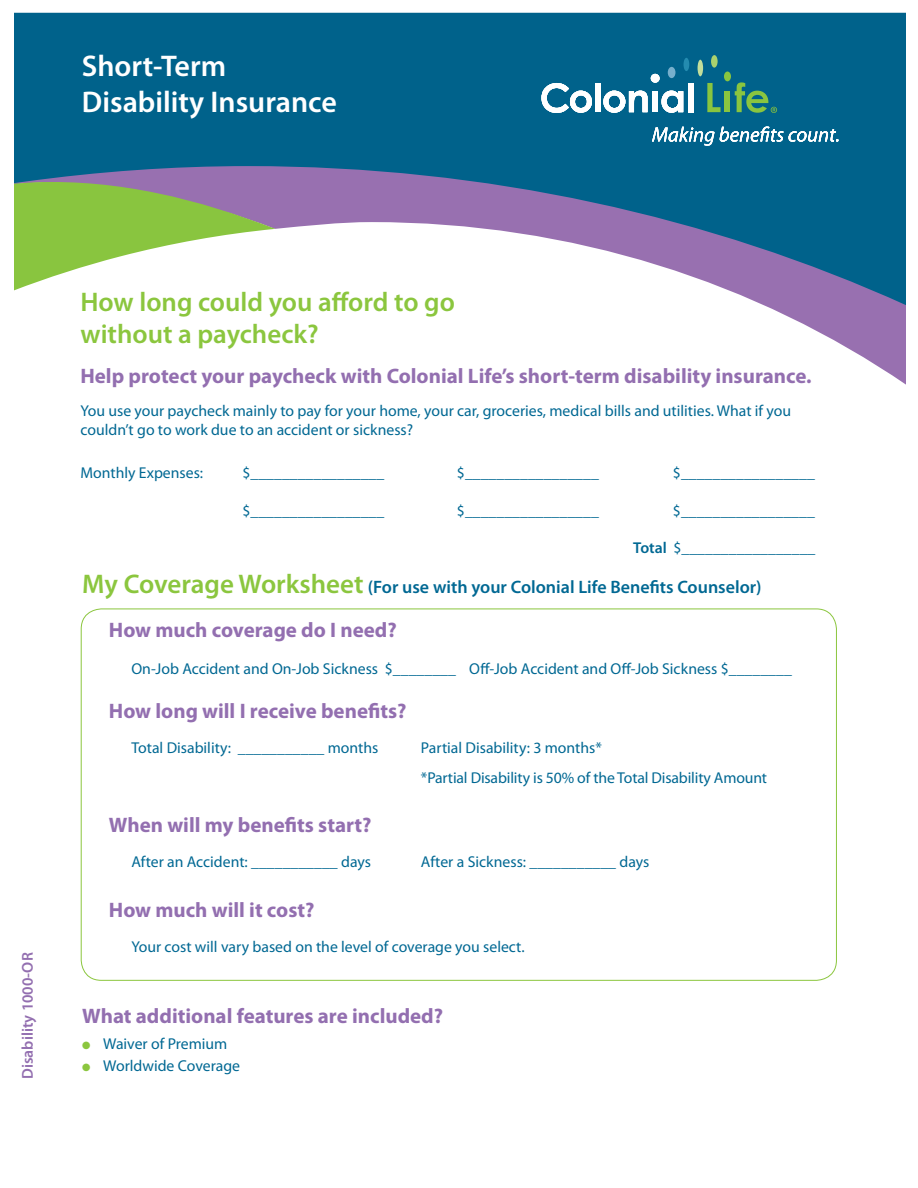
<style>
.page{position:relative;width:918px;height:1188px;background:#fff}
.page>*{position:absolute;margin:0;border:0;box-sizing:border-box;transform-origin:0 0}
.t1{font:600 30px "Myriad Pro";color:#fff}
.t2{font:600 27px/32.4px "Myriad Pro";color:#8bc63e}
.t3{font:700 21px "Myriad Pro";color:#936fb0}
.t4{font:600 18px "Myriad Pro";color:#006893}
.t5{font:15.75px/18.9px "Myriad Pro";color:#006893}
.Product_tab{font:600 15.75px "Myriad Pro";color:#936fb0}
.s1{font-weight:600}
.s2{font-size:27px;color:#8bc63e}
.s3{color:#8bc63e}
</style>
<div class="page">
<div style="left:14px;top:13px;width:891px;height:153px;background:#00628b"></div>
<svg style="left:14px;top:166px;width:891px;height:218px"></svg>
<svg style="left:14px;top:179px;width:261px;height:112px"></svg>
<div style="left:724px;top:72px;width:7px;height:9px;background:#89c53f;border-radius:50%"></div>
<div style="left:698px;top:60px;width:5px;height:16px;background:#c2de9b;border-radius:50%"></div>
<svg style="left:707px;top:83px;width:14px;height:29px"></svg>
<svg style="left:652px;top:127px;width:186px;height:19px"></svg>
<svg style="left:542px;top:83px;width:50px;height:30px"></svg>
<div style="left:595px;top:84px;width:5px;height:28px;background:#fff"></div>
<svg style="left:603px;top:91px;width:45px;height:22px"></svg>
<div style="left:652px;top:91px;width:5px;height:21px;background:#fff"></div>
<svg style="left:662px;top:91px;width:21px;height:22px"></svg>
<div style="left:688px;top:83px;width:5px;height:29px;background:#fff"></div>
<div style="left:651px;top:74px;width:9px;height:9px;background:#fff;border-radius:50%"></div>
<div style="left:668px;top:67px;width:7px;height:11px;background:#77afcc;border-radius:50%"></div>
<div style="left:711px;top:55px;width:7px;height:13px;background:#aad26e;border-radius:50%"></div>
<div style="left:684px;top:58px;width:5px;height:13px;background:#248bb0;border-radius:50%"></div>
<div style="left:725px;top:91px;width:5px;height:21px;background:#89c53f"></div>
<svg style="left:735px;top:82px;width:42px;height:31px"></svg>
<p class="t1" style="left:82px;top:47px;width:146px">Short-Term</p>
<p class="t1" style="left:82px;top:83px;width:256px">Disability Insurance</p>
<p class="Product_tab" style="left:18px;top:1079px;width:128px;rotate:-90deg">Disability 1000-OR</p>
<p class="t2" style="left:80px;top:285px;width:376px">How long could you afford to go without a paycheck?</p>
<p class="t3" style="left:80px;top:362px;width:733px">Help protect your paycheck with Colonial Life’s short-term disability insurance.</p>
<p class="t5" style="left:80px;top:401px;width:712px">You use your paycheck mainly to pay for your home, your car, groceries, medical bills and utilities. What if you couldn’t go to work due to an accident or sickness?</p>
<p class="t5" style="left:80px;top:463px;width:124px">Monthly Expenses:</p>
<p class="t5" style="left:242px;top:463px;width:143px">$_________________</p>
<p class="t5" style="left:457px;top:463px;width:143px">$_________________</p>
<p class="t5" style="left:673px;top:463px;width:143px">$_________________</p>
<p class="t5" style="left:242px;top:501px;width:143px">$_________________</p>
<p class="t5" style="left:457px;top:501px;width:143px">$_________________</p>
<p class="t5" style="left:673px;top:501px;width:143px">$_________________</p>
<p class="t5" style="left:633px;top:538px;width:184px"><span class="s1">Total</span> $_________________</p>
<p class="t4" style="left:82px;top:576px;width:681px"><span class="s2">My Coverage Worksheet</span> (For use with your Colonial Life Benefits Counselor)</p>
<p class="t3" style="left:109px;top:617px;width:289px">How much coverage do I need?</p>
<p class="t5" style="left:131px;top:659px;width:662px">On-Job Accident and On-Job Sickness $________ Off-Job Accident and Off-Job Sickness $________</p>
<p class="t3" style="left:109px;top:697px;width:299px">How long will I receive benefits?</p>
<p class="t5" style="left:131px;top:738px;width:248px">Total Disability: ___________ months</p>
<p class="t5" style="left:421px;top:732px;width:348px;line-height:30px">Partial Disability: 3 months*<br>*Partial Disability is 50% of the Total Disability Amount</p>
<p class="t3" style="left:109px;top:811px;width:264px">When will my benefits start?</p>
<p class="t5" style="left:131px;top:852px;width:241px">After an Accident: ___________ days</p>
<p class="t5" style="left:421px;top:852px;width:230px">After a Sickness: ___________ days</p>
<p class="t3" style="left:109px;top:896px;width:207px">How much will it cost?</p>
<p class="t5" style="left:131px;top:938px;width:395px">Your cost will vary based on the level of coverage you select.</p>
<p class="t3" style="left:82px;top:1002px;width:362px">What additional features are included?</p>
<p class="t5" style="left:82px;top:1034px;width:147px"><span class="s3">●</span> Waiver of Premium</p>
<p class="t5" style="left:82px;top:1056px;width:159px"><span class="s3">●</span> Worldwide Coverage</p>
</div>
